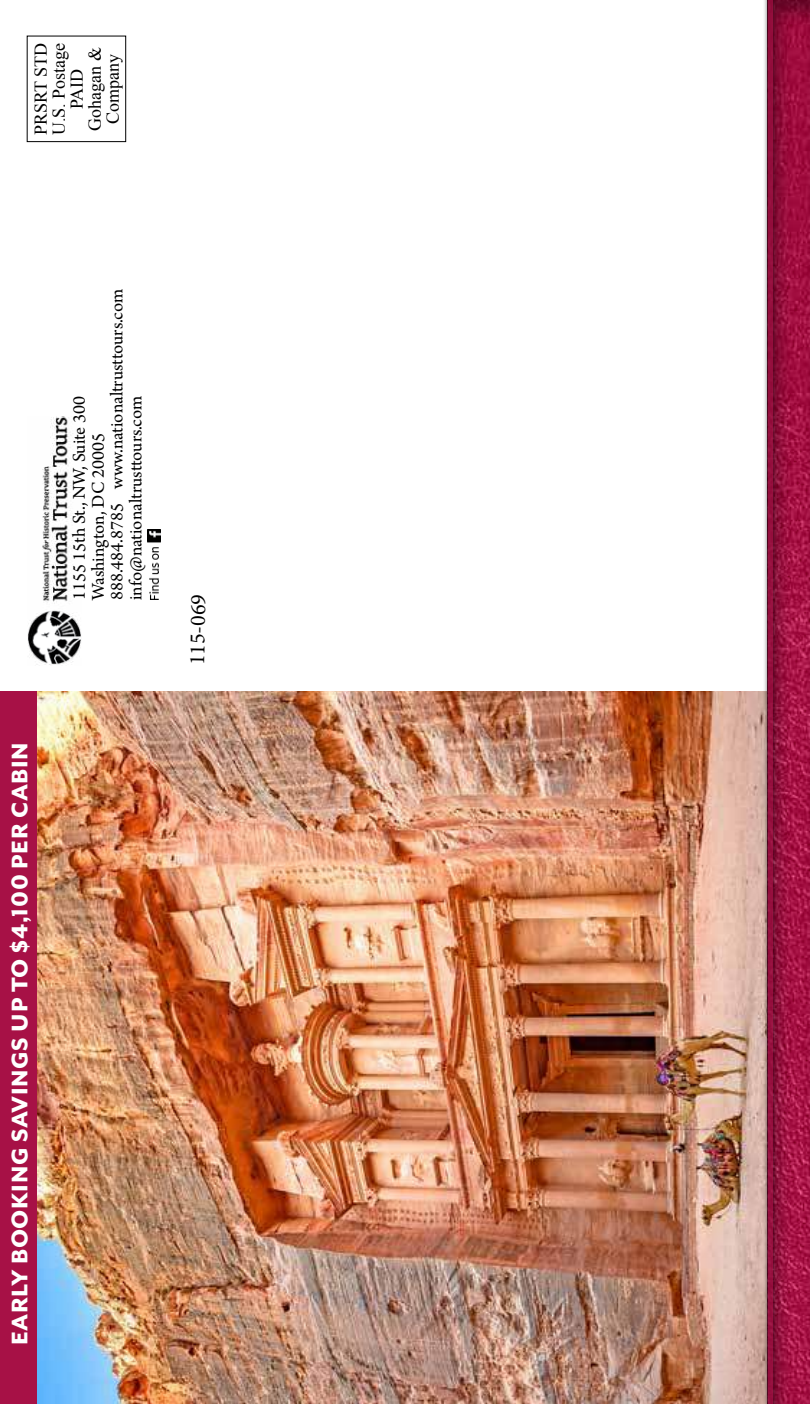
<style>
.page{position:relative;width:810px;height:1404px;background:#fff}
.page>*{position:absolute;margin:0;border:0;box-sizing:border-box;transform-origin:0 0}
.t1{font:800 26px "Mr Eaves Mod OT";letter-spacing:.025em;color:#fff}
.t2{font:22px "Minion Pro";color:#000}
.t3{font:18.8px/18.8px "Arno Pro";color:#000}
.t4{font:18px/18px "Times New Roman";color:#000;text-align:center}
</style>
<div class="page">
<img style="left:36px;top:692px;width:727px;height:712px">
<svg style="left:777px;top:0;width:33px;height:1404px;background:#9b1240"></svg>
<div style="left:763px;top:0;width:14px;height:1404px;background:#000;opacity:.5"></div>
<hr style="left:768px;top:0;width:4px;height:1404px;background:#940f3d">
<div style="left:0;top:692px;width:36px;height:712px;background:#a71146"></div>
<div style="left:27px;top:36px;width:99px;height:106px;border:1px solid #000"></div>
<img style="left:27px;top:417px;width:54px;height:248px">
<img style="left:148px;top:529px;width:13px;height:70px">
<p class="t4" style="left:33px;top:135px;width:94px;rotate:-90deg">PRSRT STD<br>U.S. Postage<br>PAID<br>Gohagan &amp;<br>Company</p>
<p class="t3" style="left:72px;top:600px;width:313px;rotate:-90deg">1155 15th St., NW, Suite 300<br>Washington, DC 20005<br>888.484.8785 www.nationaltrusttours.com info@nationaltrusttours.com</p>
<h1 class="t1" style="left:10px;top:1345px;width:604px;rotate:-90deg">EARLY BOOKING SAVINGS UP TO $4,100 PER CABIN</h1>
<p class="t2" style="left:184px;top:665px;width:73px;rotate:-89deg">115-069</p>
</div>
